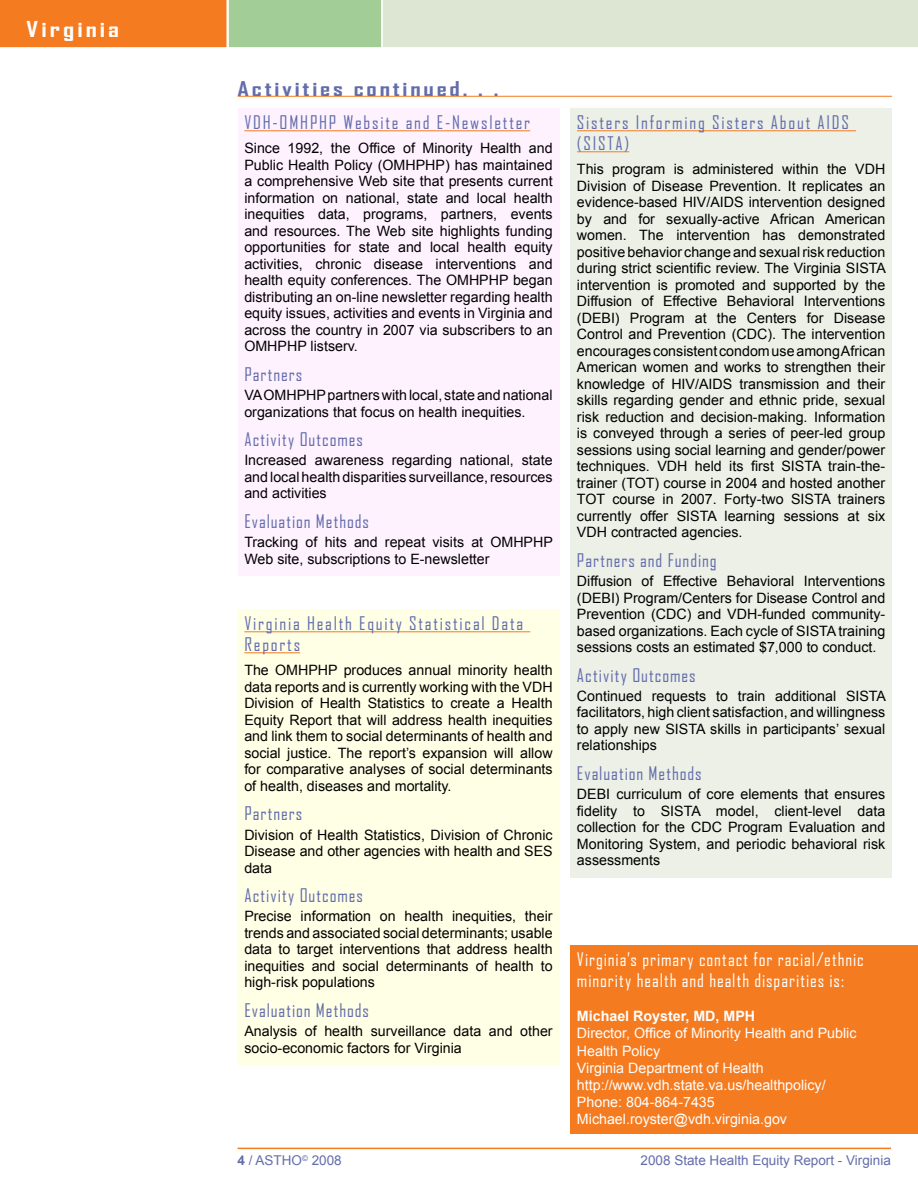
<style>
.page{position:relative;width:918px;height:1188px;background:#fff}
.page>*{position:absolute;margin:0;border:0;box-sizing:border-box;transform-origin:0 0}
.t1{font:700 21px "Agency FB";letter-spacing:.11em;color:#fff;scale:1.3 1}
.t2{font:700 19.5px "Agency FB";letter-spacing:.11em;color:#636dab;scale:1.3 1}
.t3{font:18px "Agency FB";letter-spacing:.065em;color:#636dab}
.t4{font:18px/21px "Agency FB";letter-spacing:.1em;color:#636dab}
.t5{font:18px/21.6px "Agency FB";letter-spacing:.05em;color:#fff}
.t6{font:14.25px/16.5px "Arial";color:#000;text-align:justify}
.t7{font:14.25px/17.1px "Arial";color:#fff}
.t8{font:700 14.25px "Arial";color:#fff}
.t9{font:13.5px "Arial";color:#636dab}
.s1{font-weight:700}
</style>
<div class="page">
<svg style="left:0;top:0;width:918px;height:48px;background:#d9c89e"></svg>
<hr style="left:238px;top:1148px;width:653px;height:1px;background:#f47b20">
<div style="left:570px;top:108px;width:322px;height:770px;background:#ecf0e6"></div>
<hr style="left:577px;top:130px;width:279px;height:1px;background:#f47b20">
<hr style="left:577px;top:151px;width:52px;height:1px;background:#f47b20">
<div style="left:570px;top:945px;width:348px;height:189px;background:#f47b20"></div>
<hr style="left:238px;top:96px;width:654px;height:1px;background:#f47b20">
<div style="left:238px;top:609px;width:321px;height:456px;background:#ffffe6"></div>
<hr style="left:244px;top:631px;width:286px;height:1px;background:#f47b20">
<hr style="left:244px;top:652px;width:56px;height:1px;background:#f47b20">
<div style="left:238px;top:108px;width:321px;height:468px;background:#fff2ff"></div>
<hr style="left:244px;top:130px;width:286px;height:1px;background:#f47b20">
<h1 class="t1" style="left:26px;top:16px;width:73px">Virginia</h1>
<h2 class="t2" style="left:238px;top:76px;width:202px">Activities continued. . .</h2>
<p class="t4" style="left:244px;top:111px;width:287px">VDH-OMHPHP Website and E-Newsletter</p>
<p class="t6" style="left:244px;top:140px;width:310px">Since 1992, the Office of Minority Health and Public Health Policy (OMHPHP) has maintained a comprehensive Web site that presents current information on national, state and local health inequities data, programs, partners, events and resources. The Web site highlights funding opportunities for state and local health equity activities, chronic disease interventions and health equity conferences. The OMHPHP began distributing an on-line newsletter regarding health equity issues, activities and events in Virginia and across the country in 2007 via subscribers to an OMHPHP listserv.</p>
<p class="t3" style="left:244px;top:363px;width:59px">Partners</p>
<p class="t6" style="left:244px;top:387px;width:310px">VA OMHPHP partners with local, state and national organizations that focus on health inequities.</p>
<p class="t3" style="left:244px;top:428px;width:120px">Activity Outcomes</p>
<p class="t6" style="left:244px;top:452px;width:310px">Increased awareness regarding national, state and local health disparities surveillance, resources and activities</p>
<p class="t3" style="left:244px;top:510px;width:126px">Evaluation Methods</p>
<p class="t6" style="left:244px;top:534px;width:310px">Tracking of hits and repeat visits at OMHPHP<br>Web site, subscriptions to E-newsletter</p>
<p class="t4" style="left:244px;top:612px;width:280px">Virginia Health Equity Statistical Data<br>Reports</p>
<p class="t6" style="left:244px;top:662px;width:310px">The OMHPHP produces annual minority health data reports and is currently working with the VDH Division of Health Statistics to create a Health Equity Report that will address health inequities and link them to social determinants of health and social justice. The report’s expansion will allow for comparative analyses of social determinants of health, diseases and mortality.</p>
<p class="t3" style="left:244px;top:803px;width:59px">Partners</p>
<p class="t6" style="left:244px;top:826px;width:310px">Division of Health Statistics, Division of Chronic Disease and other agencies with health and SES data</p>
<p class="t3" style="left:244px;top:884px;width:120px">Activity Outcomes</p>
<p class="t6" style="left:244px;top:908px;width:310px">Precise information on health inequities, their trends and associated social determinants; usable data to target interventions that address health inequities and social determinants of health to high-risk populations</p>
<p class="t3" style="left:244px;top:999px;width:126px">Evaluation Methods</p>
<p class="t6" style="left:244px;top:1023px;width:310px">Analysis of health surveillance data and other socio-economic factors for Virginia</p>
<p class="t4" style="left:577px;top:111px;width:273px">Sisters Informing Sisters About AIDS (SISTA)</p>
<p class="t6" style="left:577px;top:161px;width:311px">This program is administered within the VDH Division of Disease Prevention. It replicates an evidence-based HIV/AIDS intervention designed by and for sexually-active African American women. The intervention has demonstrated positive behavior change and sexual risk reduction during strict scientific review. The Virginia SISTA intervention is promoted and supported by the Diffusion of Effective Behavioral Interventions (DEBI) Program at the Centers for Disease Control and Prevention (CDC). The intervention encourages consistent condom use among African American women and works to strengthen their knowledge of HIV/AIDS transmission and their skills regarding gender and ethnic pride, sexual risk reduction and decision-making. Information is conveyed through a series of peer-led group sessions using social learning and gender/power techniques. VDH held its first SISTA train-the&shy;trainer (TOT) course in 2004 and hosted another TOT course in 2007. Forty-two SISTA trainers currently offer SISTA learning sessions at six VDH contracted agencies.</p>
<p class="t3" style="left:577px;top:549px;width:141px">Partners and Funding</p>
<p class="t6" style="left:577px;top:573px;width:310px">Diffusion of Effective Behavioral Interventions (DEBI) Program/Centers for Disease Control and Prevention (CDC) and VDH-funded community&shy;based organizations. Each cycle of SISTA training sessions costs an estimated $7,000 to conduct.</p>
<p class="t3" style="left:577px;top:664px;width:120px">Activity Outcomes</p>
<p class="t6" style="left:577px;top:688px;width:311px">Continued requests to train additional SISTA facilitators, high client satisfaction, and willingness to apply new SISTA skills in participants’ sexual relationships</p>
<p class="t3" style="left:577px;top:762px;width:126px">Evaluation Methods</p>
<p class="t6" style="left:577px;top:786px;width:310px">DEBI curriculum of core elements that ensures fidelity to SISTA model, client-level data collection for the CDC Program Evaluation and Monitoring System, and periodic behavioral risk assessments</p>
<p class="t5" style="left:577px;top:948px;width:288px">Virginia’s primary contact for racial/ethnic minority health and health disparities is:</p>
<p class="t8" style="left:577px;top:1007px;width:180px">Michael Royster, MD, MPH</p>
<p class="t7" style="left:577px;top:1025px;width:281px">Director, Office of Minority Health and Public Health Policy<br>Virginia Department of Health http://www.vdh.state.va.us/healthpolicy/ Phone: 804-864-7435<br>Michael.royster@vdh.virginia.gov</p>
<p class="t9" style="left:238px;top:1152px;width:106px"><span class="s1">4</span> / ASTHO<sup>©</sup> 2008</p>
<p class="t9" style="left:641px;top:1152px;width:252px">2008 State Health Equity Report - Virginia</p>
</div>
